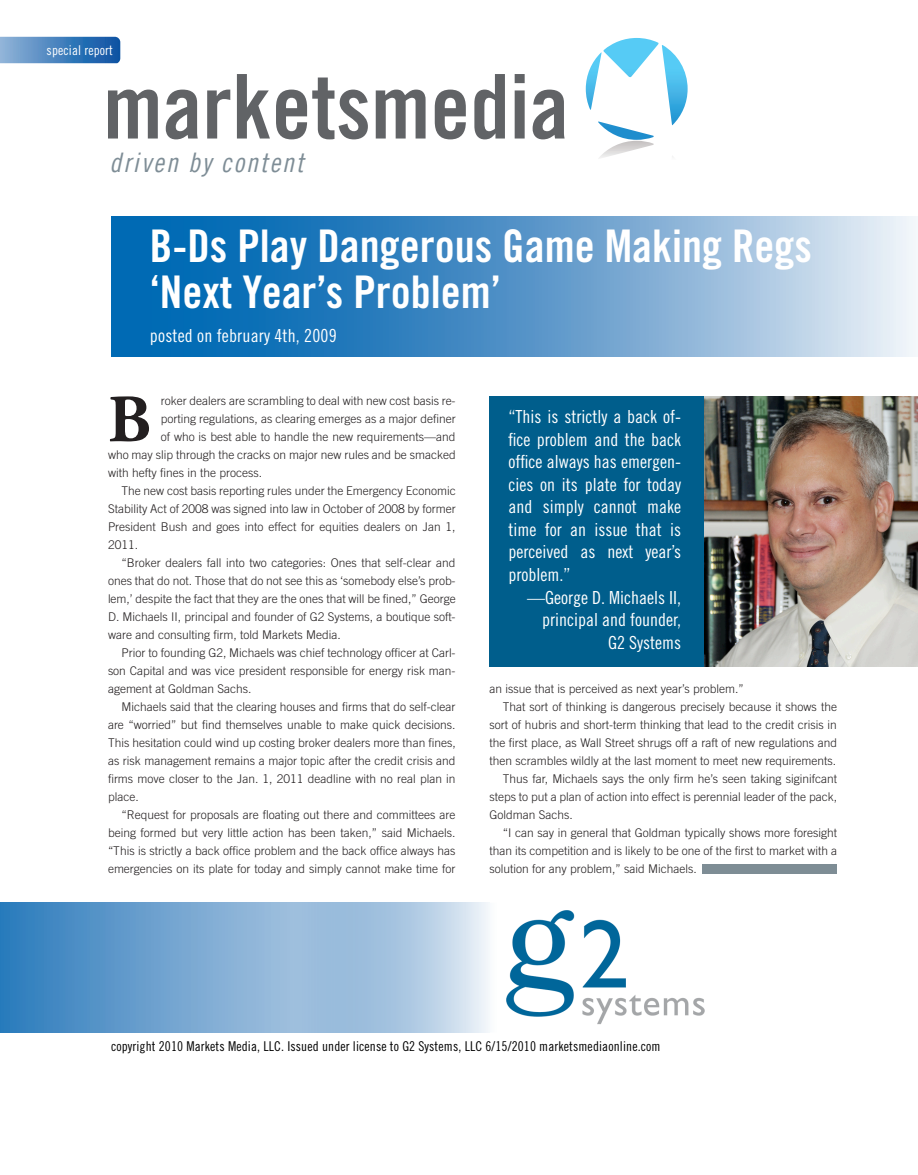
<style>
.page{position:relative;width:918px;height:1175px;background:#fff}
.page>*{position:absolute;margin:0;border:0;box-sizing:border-box;transform-origin:0 0}
.t1{font:700 67.5px "Adobe Garamond Pro";color:#231f20}
.t2{font:45px/46.5px "Trade Gothic LT Std Bd Cn 20";color:#fff}
.t3{font:27px "Trade Gothic LT Com Cn 18 Obl";color:#7e8d96}
.t4{font:18px/22.5px "Trade Gothic LT Std Cn 18";color:#fff;text-align:justify}
.t5{font:13.5px "Trade Gothic LT Std Cn 18";letter-spacing:.01em;color:#000}
.t6{font:13.5px "Trade Gothic LT Std Cn 18";letter-spacing:.01em;color:#fff}
.t7{font:300 12px "Trade Gothic LT Std";color:#231f20}
</style>
<div class="page">
<div style="left:489px;top:396px;width:429px;height:270px;background:#005e8c"></div>
<svg style="left:108px;top:90px;width:50px;height:48px"></svg>
<svg style="left:166px;top:90px;width:32px;height:49px"></svg>
<svg style="left:207px;top:90px;width:23px;height:48px"></svg>
<svg style="left:237px;top:74px;width:33px;height:64px"></svg>
<svg style="left:276px;top:77px;width:92px;height:62px"></svg>
<svg style="left:376px;top:90px;width:50px;height:48px"></svg>
<svg style="left:435px;top:90px;width:31px;height:49px"></svg>
<svg style="left:474px;top:74px;width:31px;height:65px"></svg>
<svg style="left:515px;top:74px;width:10px;height:64px"></svg>
<svg style="left:533px;top:90px;width:32px;height:49px"></svg>
<svg style="left:586px;top:38px;width:102px;height:102px"></svg>
<img style="left:599px;top:141px;width:55px;height:17px">
<svg style="left:0;top:37px;width:120px;height:26px;background:#4882bd"></svg>
<img style="left:111px;top:216px;width:807px;height:141px">
<img style="left:0;top:902px;width:294px;height:130px">
<img style="left:294px;top:902px;width:411px;height:130px">
<img style="left:704px;top:396px;width:214px;height:270px">
<div style="left:702px;top:864px;width:135px;height:9px;background:#7e8d95"></div>
<p class="t6" style="left:47px;top:43px;width:68px">special report</p>
<h3 class="t3" style="left:109px;top:147px;width:196px">!"#$%&amp;'()'*+&amp;,%&amp;,</h3>
<h2 class="t2" style="left:150px;top:222px;width:664px">B-Ds Play Dangerous Game Making Regs ‘Next Year’s Problem’</h2>
<h3 class="t4" style="left:150px;top:324px;width:188px">posted on february 4th, 2009</h3>
<h1 class="t1" style="left:108px;top:380px;width:44px">B</h1>
<p class="t7" style="left:161px;top:394px;width:296px">roker dealers are scrambling to deal with new cost basis re-</p>
<p class="t7" style="left:161px;top:412px;width:296px">porting regulations, as clearing emerges as a major definer</p>
<p class="t7" style="left:161px;top:430px;width:296px">of who is best able to handle the new requirements—and</p>
<p class="t7" style="left:108px;top:448px;width:349px">who may slip through the cracks on major new rules and be smacked</p>
<p class="t7" style="left:108px;top:466px;width:156px">with hefty fines in the process.</p>
<p class="t7" style="left:122px;top:484px;width:336px">The new cost basis reporting rules under the Emergency Economic</p>
<p class="t7" style="left:108px;top:502px;width:349px">Stability Act of 2008 was signed into law in October of 2008 by former</p>
<p class="t7" style="left:108px;top:520px;width:349px">President Bush and goes into effect for equities dealers on Jan 1,</p>
<p class="t7" style="left:108px;top:538px;width:32px">2011.</p>
<p class="t7" style="left:122px;top:556px;width:336px">“Broker dealers fall into two categories: Ones that self-clear and</p>
<p class="t7" style="left:108px;top:574px;width:349px">ones that do not. Those that do not see this as ‘somebody else’s prob-</p>
<p class="t7" style="left:108px;top:592px;width:349px">lem,’ despite the fact that they are the ones that will be fined,” George</p>
<p class="t7" style="left:108px;top:610px;width:349px">D. Michaels II, principal and founder of G2 Systems, a boutique soft-</p>
<p class="t7" style="left:108px;top:628px;width:234px">ware and consulting firm, told Markets Media.</p>
<p class="t7" style="left:122px;top:646px;width:336px">Prior to founding G2, Michaels was chief technology officer at Carl-</p>
<p class="t7" style="left:108px;top:664px;width:349px">son Capital and was vice president responsible for energy risk man-</p>
<p class="t7" style="left:108px;top:682px;width:145px">agement at Goldman Sachs.</p>
<p class="t7" style="left:122px;top:700px;width:336px">Michaels said that the clearing houses and firms that do self-clear</p>
<p class="t7" style="left:108px;top:718px;width:349px">are “worried” but find themselves unable to make quick decisions.</p>
<p class="t7" style="left:108px;top:736px;width:349px">This hesitation could wind up costing broker dealers more than fines,</p>
<p class="t7" style="left:108px;top:754px;width:349px">as risk management remains a major topic after the credit crisis and</p>
<p class="t7" style="left:108px;top:772px;width:349px">firms move closer to the Jan. 1, 2011 deadline with no real plan in</p>
<p class="t7" style="left:108px;top:790px;width:32px">place.</p>
<p class="t7" style="left:122px;top:808px;width:336px">“Request for proposals are floating out there and committees are</p>
<p class="t7" style="left:108px;top:826px;width:349px">being formed but very little action has been taken,” said Michaels.</p>
<p class="t7" style="left:108px;top:844px;width:349px">“This is strictly a back office problem and the back office always has</p>
<p class="t7" style="left:108px;top:862px;width:349px">emergencies on its plate for today and simply cannot make time for</p>
<h3 class="t4" style="left:508px;top:405px;width:174px">“This is strictly a back of&shy;fice problem and the back office always has emergen&shy;cies on its plate for today and simply cannot make time for an issue that is perceived as next year’s problem.”</h3>
<h3 class="t4" style="left:527px;top:585px;width:155px;text-align:right">—George D. Michaels II, principal and founder,<br>G2 Systems</h3>
<p class="t7" style="left:489px;top:682px;width:256px">an issue that is perceived as next year’s problem.”</p>
<p class="t7" style="left:503px;top:700px;width:336px">That sort of thinking is dangerous precisely because it shows the</p>
<p class="t7" style="left:489px;top:718px;width:349px">sort of hubris and short-term thinking that lead to the credit crisis in</p>
<p class="t7" style="left:489px;top:736px;width:349px">the first place, as Wall Street shrugs off a raft of new regulations and</p>
<p class="t7" style="left:489px;top:754px;width:348px">then scrambles wildly at the last moment to meet new requirements.</p>
<p class="t7" style="left:503px;top:772px;width:336px">Thus far, Michaels says the only firm he’s seen taking siginifcant</p>
<p class="t7" style="left:489px;top:790px;width:349px">steps to put a plan of action into effect is perennial leader of the pack,</p>
<p class="t7" style="left:489px;top:808px;width:85px">Goldman Sachs.</p>
<p class="t7" style="left:503px;top:826px;width:336px">“I can say in general that Goldman typically shows more foresight</p>
<p class="t7" style="left:489px;top:844px;width:349px">than its competition and is likely to be one of the first to market with a</p>
<p class="t7" style="left:489px;top:862px;width:209px">solution for any problem,” said Michaels.</p>
<p class="t5" style="left:111px;top:1038px;width:551px">copyright 2010 Markets Media, LLC. Issued under license to G2 Systems, LLC 6/15/2010 marketsmediaonline.com</p>
</div>
